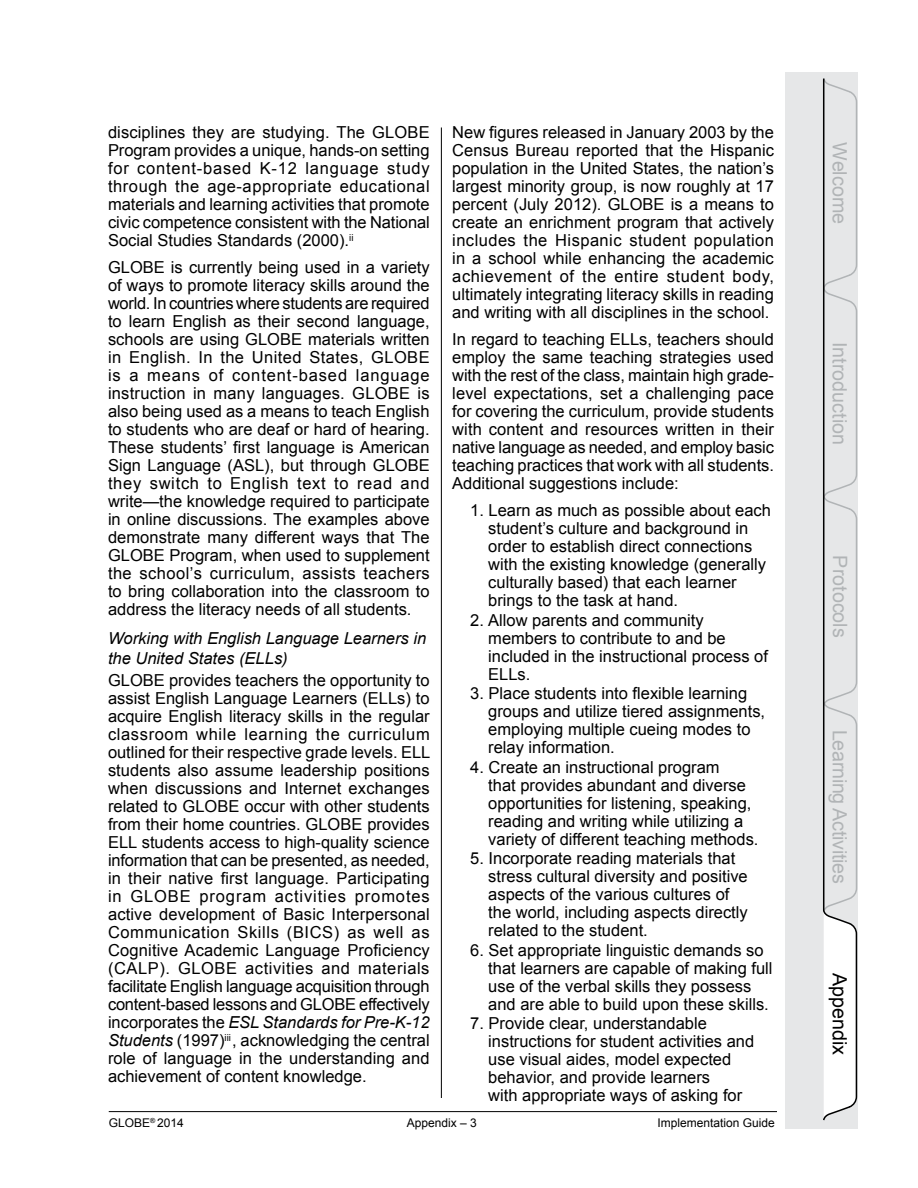
<style>
.page{position:relative;width:918px;height:1188px;background:#fff}
.page>*{position:absolute;margin:0;border:0;box-sizing:border-box;transform-origin:0 0}
.t1{font:19.8px "Arial";color:#b1b4b6}
.t2{font:19.8px "Arial";color:#000}
.t3{font:16.5px/18px "Arial";color:#000}
.t4{font:italic 16.5px/19.8px "Arial";color:#000}
.t5{font:12px "Arial";color:#000}
.s1{font-style:italic}
</style>
<div class="page">
<hr style="left:441px;top:128px;width:1px;height:970px;background:#000">
<hr style="left:109px;top:1111px;width:668px;height:1px;background:#000">
<div style="left:785px;top:72px;width:73px;height:1056px;background:#e6e7e8"></div>
<svg style="left:823px;top:78px;width:35px;height:1043px"></svg>
<p class="t3" style="left:108px;top:123px;width:323px;text-align:justify">disciplines they are studying. The GLOBE Program provides a unique, hands-on setting for content-based K-12 language study through the age-appropriate educational materials and learning activities that promote civic competence consistent with the National Social Studies Standards (2000).<sup>ii</sup></p>
<p class="t3" style="left:108px;top:258px;width:323px;text-align:justify">GLOBE is currently being used in a variety of ways to promote literacy skills around the world. In countries where students are required to learn English as their second language, schools are using GLOBE materials written in English. In the United States, GLOBE is a means of content-based language instruction in many languages. GLOBE is also being used as a means to teach English to students who are deaf or hard of hearing.<br>These students’ first language is American Sign Language (ASL), but through GLOBE they switch to English text to read and write—the knowledge required to participate in online discussions. The examples above demonstrate many different ways that The GLOBE Program, when used to supplement the school’s curriculum, assists teachers to bring collaboration into the classroom to address the literacy needs of all students.</p>
<p class="t4" style="left:108px;top:628px;width:320px">Working with English Language Learners in the United States (ELLs)</p>
<p class="t3" style="left:108px;top:672px;width:324px;text-align:justify">GLOBE provides teachers the opportunity to assist English Language Learners (ELLs) to acquire English literacy skills in the regular classroom while learning the curriculum outlined for their respective grade levels. ELL students also assume leadership positions when discussions and Internet exchanges related to GLOBE occur with other students from their home countries. GLOBE provides ELL students access to high-quality science information that can be presented, as needed, in their native first language. Participating in GLOBE program activities promotes active development of Basic Interpersonal Communication Skills (BICS) as well as Cognitive Academic Language Proficiency (CALP). GLOBE activities and materials facilitate English language acquisition through content-based lessons and GLOBE effectively incorporates the <span class="s1">ESL Standards for Pre-K-12<br>Students</span> (1997)<sup>iii</sup>, acknowledging the central role of language in the understanding and achievement of content knowledge.</p>
<p class="t3" style="left:452px;top:123px;width:323px;text-align:justify">New figures released in January 2003 by the Census Bureau reported that the Hispanic population in the United States, the nation’s largest minority group, is now roughly at 17 percent (July 2012). GLOBE is a means to create an enrichment program that actively includes the Hispanic student population in a school while enhancing the academic achievement of the entire student body, ultimately integrating literacy skills in reading and writing with all disciplines in the school.</p>
<p class="t3" style="left:452px;top:330px;width:323px;text-align:justify">In regard to teaching ELLs, teachers should employ the same teaching strategies used with the rest of the class, maintain high grade&shy;level expectations, set a challenging pace for covering the curriculum, provide students with content and resources written in their native language as needed, and employ basic teaching practices that work with all students.<br>Additional suggestions include:</p>
<p class="t3" style="left:488px;top:501px;width:284px;text-indent:-18px">1. Learn as much as possible about each student’s culture and background in order to establish direct connections with the existing knowledge (generally culturally based) that each learner brings to the task at hand.</p>
<p class="t3" style="left:488px;top:611px;width:281px;text-indent:-18px">2. Allow parents and community members to contribute to and be included in the instructional process of<br>ELLs.</p>
<p class="t3" style="left:488px;top:684px;width:278px;text-indent:-18px">3. Place students into flexible learning groups and utilize tiered assignments, employing multiple cueing modes to relay information.</p>
<p class="t3" style="left:488px;top:758px;width:272px;text-indent:-18px">4. Create an instructional program<br>that provides abundant and diverse opportunities for listening, speaking, reading and writing while utilizing a variety of different teaching methods.</p>
<p class="t3" style="left:488px;top:849px;width:261px;text-indent:-18px">5. Incorporate reading materials that stress cultural diversity and positive aspects of the various cultures of the world, including aspects directly related to the student.</p>
<p class="t3" style="left:488px;top:941px;width:286px;text-indent:-18px">6. Set appropriate linguistic demands so that learners are capable of making full use of the verbal skills they possess and are able to build upon these skills.</p>
<p class="t3" style="left:488px;top:1014px;width:267px;text-indent:-18px">7. Provide clear, understandable instructions for student activities and use visual aides, model expected behavior, and provide learners<br>with appropriate ways of asking for</p>
<p class="t5" style="left:109px;top:1115px;width:77px">GLOBE<sup>®</sup> 2014</p>
<p class="t5" style="left:407px;top:1115px;width:72px">Appendix – 3</p>
<p class="t5" style="left:657px;top:1115px;width:119px">Implementation Guide</p>
<p class="t1" style="left:853px;top:142px;width:83px;rotate:90deg">Welcome</p>
<p class="t1" style="left:853px;top:342px;width:105px;rotate:90deg">Introduction</p>
<p class="t1" style="left:853px;top:555px;width:84px;rotate:90deg">Protocols</p>
<p class="t1" style="left:853px;top:730px;width:155px;rotate:90deg">Learning Activities</p>
<p class="t2" style="left:853px;top:973px;width:84px;rotate:90deg">Appendix</p>
</div>
